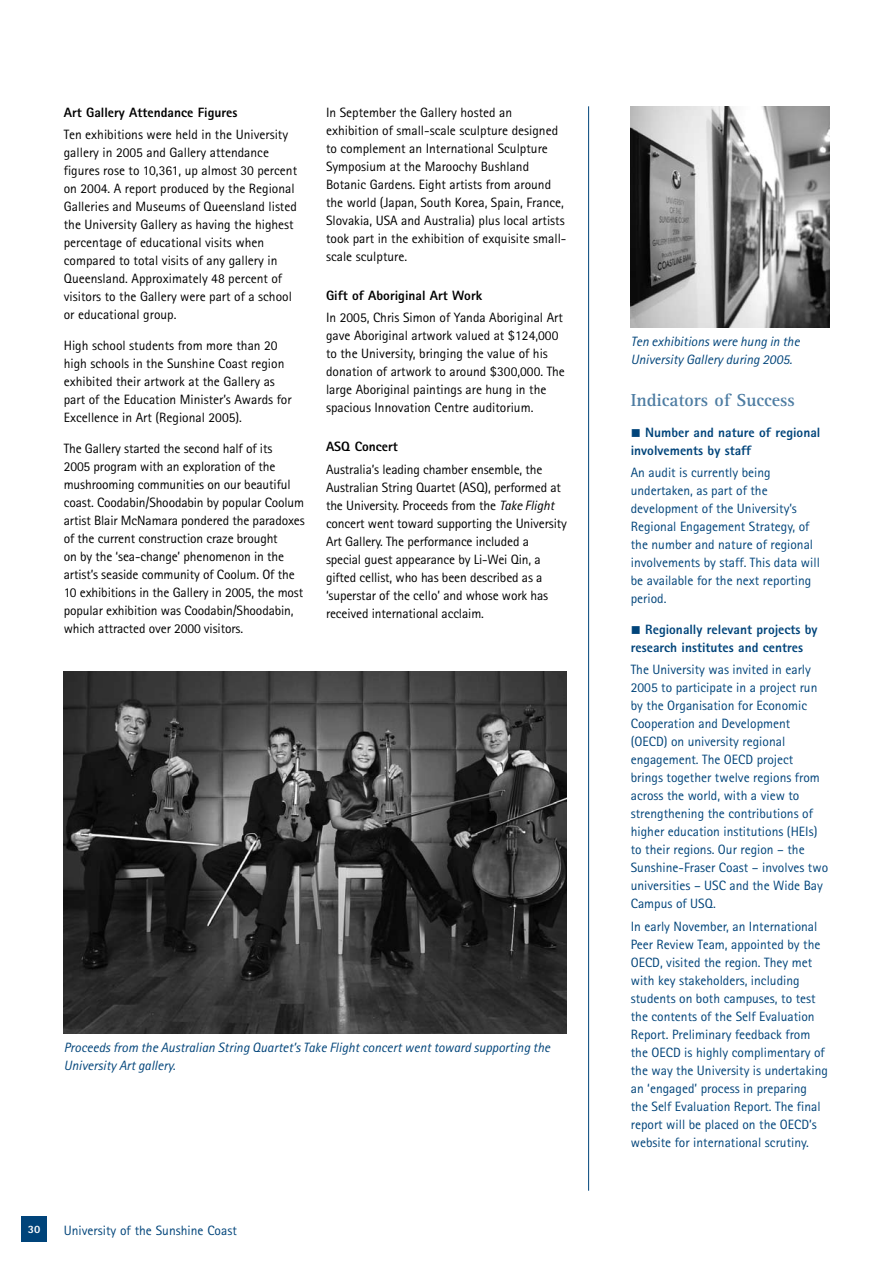
<style>
.page{position:relative;width:893px;height:1263px;background:#fff}
.page>*{position:absolute;margin:0;border:0;box-sizing:border-box;transform-origin:0 0}
.t1{font:700 18px "Rotis Serif";color:#4d7ca2}
.t2{font:13.5px/18px "Rotis Sans Serif";color:#000}
.t3{font:13.5px/18px "Rotis Sans Serif";color:#00447a}
.t4{font:italic 13.5px/18px "Rotis Sans Serif";color:#00447a}
.t5{font:800 13.5px/18px "Rotis Sans Serif";color:#00447a}
.t6{font:800 13.5px "Rotis Sans Serif";color:#000}
.t7{font:800 11.25px "Rotis Sans Serif";color:#fff}
.s1{font-style:italic}
</style>
<div class="page">
<div style="left:21px;top:1216px;width:26px;height:26px;background:#00447a"></div>
<img style="left:631px;top:106px;width:198px;height:221px">
<img style="left:64px;top:672px;width:503px;height:361px">
<hr style="left:588px;top:106px;width:1px;height:1085px;background:#00447a">
<p class="t6" style="left:64px;top:104px;width:175px">Art Gallery Attendance Figures</p>
<p class="t2" style="left:64px;top:125px;width:235px">Ten exhibitions were held in the University gallery in 2005 and Gallery attendance figures rose to 10,361, up almost 30 percent on 2004. A report produced by the Regional Galleries and Museums of Queensland listed the University Gallery as having the highest percentage of educational visits when compared to total visits of any gallery in Queensland. Approximately 48 percent of visitors to the Gallery were part of a school or educational group.</p>
<p class="t2" style="left:64px;top:336px;width:229px">High school students from more than 20 high schools in the Sunshine Coast region exhibited their artwork at the Gallery as part of the Education Minister’s Awards for Excellence in Art (Regional 2005).</p>
<p class="t2" style="left:64px;top:439px;width:242px">The Gallery started the second half of its<br>2005 program with an exploration of the mushrooming communities on our beautiful coast. Coodabin/Shoodabin by popular Coolum artist Blair McNamara pondered the paradoxes of the current construction craze brought<br>on by the ‘sea-change’ phenomenon in the artist’s seaside community of Coolum. Of the 10 exhibitions in the Gallery in 2005, the most popular exhibition was Coodabin/Shoodabin, which attracted over 2000 visitors.</p>
<p class="t2" style="left:326px;top:103px;width:242px">In September the Gallery hosted an exhibition of small-scale sculpture designed to complement an International Sculpture Symposium at the Maroochy Bushland Botanic Gardens. Eight artists from around the world (Japan, South Korea, Spain, France, Slovakia, USA and Australia) plus local artists took part in the exhibition of exquisite small&shy;scale sculpture.</p>
<p class="t6" style="left:326px;top:287px;width:158px">Gift of Aboriginal Art Work</p>
<p class="t2" style="left:326px;top:308px;width:240px">In 2005, Chris Simon of Yanda Aboriginal Art gave Aboriginal artwork valued at $124,000 to the University, bringing the value of his donation of artwork to around $300,000. The large Aboriginal paintings are hung in the spacious Innovation Centre auditorium.</p>
<p class="t6" style="left:326px;top:438px;width:73px">ASQ Concert</p>
<p class="t2" style="left:326px;top:460px;width:242px">Australia’s leading chamber ensemble, the Australian String Quartet (ASQ), performed at the University. Proceeds from the <span class="s1">Take Flight </span>concert went toward supporting the University Art Gallery. The performance included a special guest appearance by Li-Wei Qin, a gifted cellist, who has been described as a ‘superstar of the cello’ and whose work has received international acclaim.</p>
<p class="t4" style="left:64px;top:1038px;width:488px">Proceeds from the Australian String Quartet’s Take Flight concert went toward supporting the<br>University Art gallery.</p>
<p class="t7" style="left:28px;top:1222px;width:14px">30</p>
<p class="t3" style="left:64px;top:1221px;width:175px">University of the Sunshine Coast</p>
<p class="t4" style="left:631px;top:332px;width:170px">Ten exhibitions were hung in the<br>University Gallery during 2005.</p>
<h1 class="t1" style="left:631px;top:390px;width:165px">Indicators of Success</h1>
<p class="t5" style="left:631px;top:423px;width:191px">■ Number and nature of regional involvements by staff</p>
<p class="t3" style="left:631px;top:464px;width:191px">An audit is currently being undertaken, as part of the development of the University’s<br>Regional Engagement Strategy, of the number and nature of regional involvements by staff. This data will be available for the next reporting period.</p>
<p class="t5" style="left:631px;top:620px;width:188px">■ Regionally relevant projects by research institutes and centres</p>
<p class="t3" style="left:631px;top:661px;width:199px">The University was invited in early<br>2005 to participate in a project run by the Organisation for Economic<br>Cooperation and Development (OECD) on university regional engagement. The OECD project brings together twelve regions from across the world, with a view to strengthening the contributions of higher education institutions (HEIs) to their regions. Our region – the<br>Sunshine-Fraser Coast – involves two universities – USC and the Wide Bay<br>Campus of USQ.</p>
<p class="t3" style="left:631px;top:917px;width:199px">In early November, an International Peer Review Team, appointed by the OECD, visited the region. They met with key stakeholders, including students on both campuses, to test the contents of the Self Evaluation Report. Preliminary feedback from the OECD is highly complimentary of the way the University is undertaking an ‘engaged’ process in preparing<br>the Self Evaluation Report. The final report will be placed on the OECD’s website for international scrutiny.</p>
</div>
